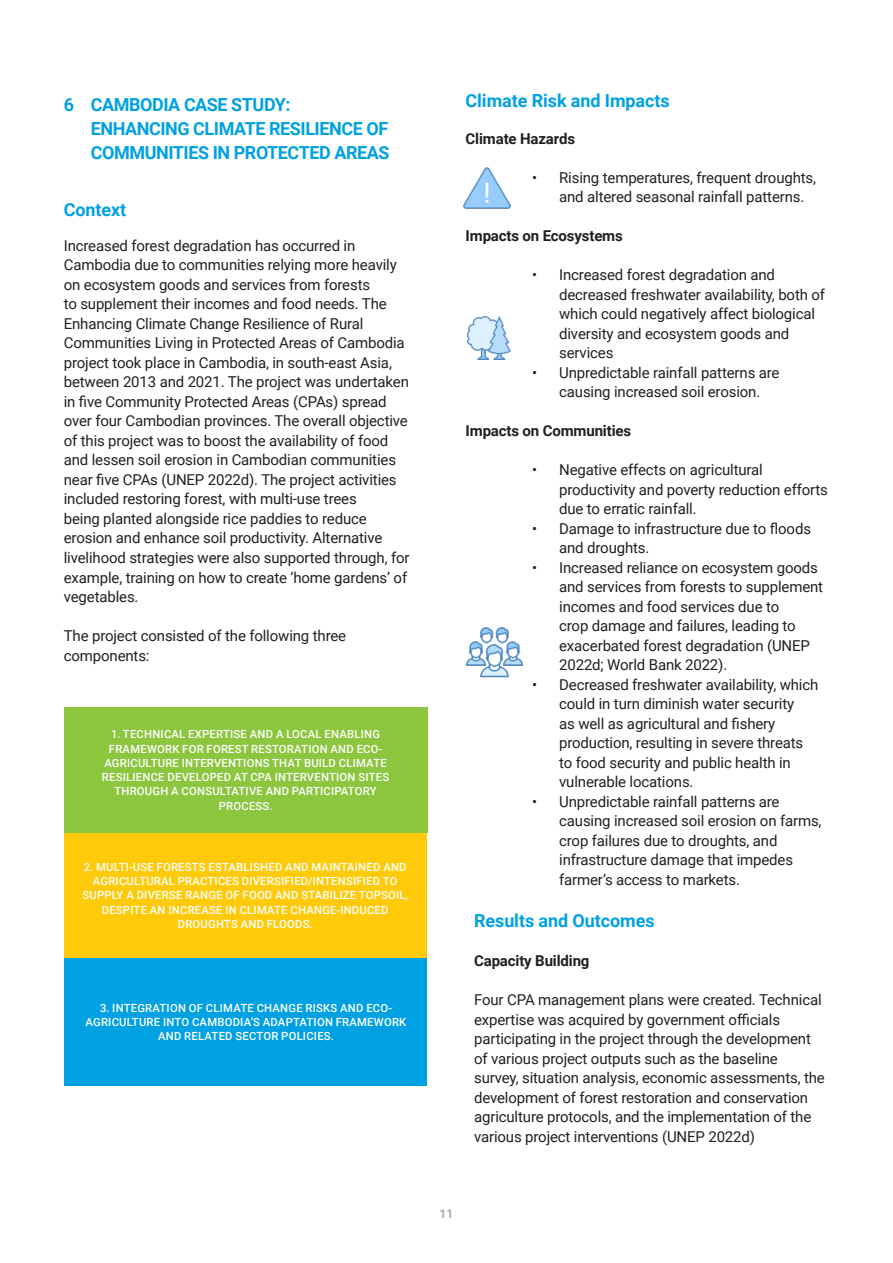
<style>
.page{position:relative;width:893px;height:1263px;background:#fff}
.page>*{position:absolute;margin:0;border:0;box-sizing:border-box;transform-origin:0 0}
.t1{font:700 18px/24px "Roboto";letter-spacing:-.025em;color:#00a1e3}
.t2{font:700 18px "Roboto";letter-spacing:-.005em;color:#00a1e3}
.t3{font:15px/19.5px "Roboto";letter-spacing:-.01em;color:#231f20}
.t4{font:700 15px "Roboto";letter-spacing:-.01em;color:#231f20}
.t5{font:500 12px "Roboto";color:#9d9fa2}
.t6{font:500 11.25px/14.2px "Roboto";letter-spacing:.02em;color:#fff;text-align:center}
</style>
<div class="page">
<div style="left:64px;top:832px;width:363px;height:126px;background:#feca0a"></div>
<div style="left:65px;top:958px;width:362px;height:127px;background:#00a1e3"></div>
<div style="left:64px;top:707px;width:363px;height:125px;background:#8bc63e"></div>
<img style="left:463px;top:167px;width:48px;height:42px">
<img style="left:467px;top:316px;width:44px;height:44px">
<img style="left:467px;top:627px;width:55px;height:51px">
<p class="t1" style="left:91px;top:92px;width:300px;text-indent:-27px">6 CAMBODIA CASE STUDY:<br>ENHANCING CLIMATE RESILIENCE OF<br>COMMUNITIES IN PROTECTED AREAS</p>
<p class="t2" style="left:64px;top:197px;width:64px">Context</p>
<p class="t3" style="left:64px;top:235px;width:347px">Increased forest degradation has occurred in Cambodia due to communities relying more heavily on ecosystem goods and services from forests<br>to supplement their incomes and food needs. The Enhancing Climate Change Resilience of Rural Communities Living in Protected Areas of Cambodia project took place in Cambodia, in south-east Asia, between 2013 and 2021. The project was undertaken in five Community Protected Areas (CPAs) spread over four Cambodian provinces. The overall objective of this project was to boost the availability of food and lessen soil erosion in Cambodian communities near five CPAs (UNEP 2022d). The project activities included restoring forest, with multi-use trees<br>being planted alongside rice paddies to reduce erosion and enhance soil productivity. Alternative livelihood strategies were also supported through, for example, training on how to create ‘home gardens’ of vegetables.</p>
<p class="t3" style="left:64px;top:625px;width:284px">The project consisted of the following three components:</p>
<p class="t6" style="left:102px;top:727px;width:289px">1. TECHNICAL EXPERTISE AND A LOCAL ENABLING FRAMEWORK FOR FOREST RESTORATION AND ECO-AGRICULTURE INTERVENTIONS THAT BUILD CLIMATE RESILIENCE DEVELOPED AT CPA INTERVENTION SITES THROUGH A CONSULTATIVE AND PARTICIPATORY PROCESS.</p>
<p class="t6" style="left:82px;top:859px;width:327px">2. MULTI-USE FORESTS ESTABLISHED AND MAINTAINED AND AGRICULTURAL PRACTICES DIVERSIFIED/INTENSIFIED TO SUPPLY A DIVERSE RANGE OF FOOD AND STABILIZE TOPSOIL, DESPITE AN INCREASE IN CLIMATE CHANGE-INDUCED DROUGHTS AND FLOODS.</p>
<p class="t6" style="left:86px;top:1000px;width:322px">3. INTEGRATION OF CLIMATE CHANGE RISKS AND ECO-<br>AGRICULTURE INTO CAMBODIA’S ADAPTATION FRAMEWORK<br>AND RELATED SECTOR POLICIES.</p>
<p class="t2" style="left:466px;top:88px;width:206px">Climate Risk and Impacts</p>
<p class="t4" style="left:466px;top:128px;width:111px">Climate Hazards</p>
<p class="t3" style="left:559px;top:167px;width:258px;text-indent:-27px">• Rising temperatures, frequent droughts, and altered seasonal rainfall patterns.</p>
<p class="t4" style="left:466px;top:225px;width:159px">Impacts on Ecosystems</p>
<p class="t3" style="left:559px;top:265px;width:267px;text-indent:-27px">• Increased forest degradation and decreased freshwater availability, both of which could negatively affect biological diversity and ecosystem goods and services</p>
<p class="t3" style="left:532px;top:362px;width:249px;text-align:center">• Unpredictable rainfall patterns are causing increased soil erosion.</p>
<p class="t4" style="left:466px;top:420px;width:167px">Impacts on Communities</p>
<p class="t3" style="left:559px;top:460px;width:270px;text-indent:-27px">• Negative effects on agricultural productivity and poverty reduction efforts due to erratic rainfall.</p>
<p class="t3" style="left:559px;top:518px;width:253px;text-indent:-27px">• Damage to infrastructure due to floods and droughts.</p>
<p class="t3" style="left:559px;top:557px;width:265px;text-indent:-27px">• Increased reliance on ecosystem goods and services from forests to supplement incomes and food services due to<br>crop damage and failures, leading to exacerbated forest degradation (UNEP 2022d; World Bank 2022).</p>
<p class="t3" style="left:559px;top:674px;width:261px;text-indent:-27px">• Decreased freshwater availability, which could in turn diminish water security<br>as well as agricultural and fishery production, resulting in severe threats to food security and public health in vulnerable locations.</p>
<p class="t3" style="left:559px;top:791px;width:264px;text-indent:-27px">• Unpredictable rainfall patterns are causing increased soil erosion on farms, crop failures due to droughts, and infrastructure damage that impedes farmer’s access to markets.</p>
<p class="t2" style="left:474px;top:908px;width:182px">Results and Outcomes</p>
<p class="t4" style="left:474px;top:950px;width:117px">Capacity Building</p>
<p class="t3" style="left:474px;top:990px;width:352px">Four CPA management plans were created. Technical expertise was acquired by government officials participating in the project through the development of various project outputs such as the baseline survey, situation analysis, economic assessments, the development of forest restoration and conservation agriculture protocols, and the implementation of the various project interventions (UNEP 2022d)</p>
<p class="t5" style="left:439px;top:1205px;width:15px">11</p>
</div>
